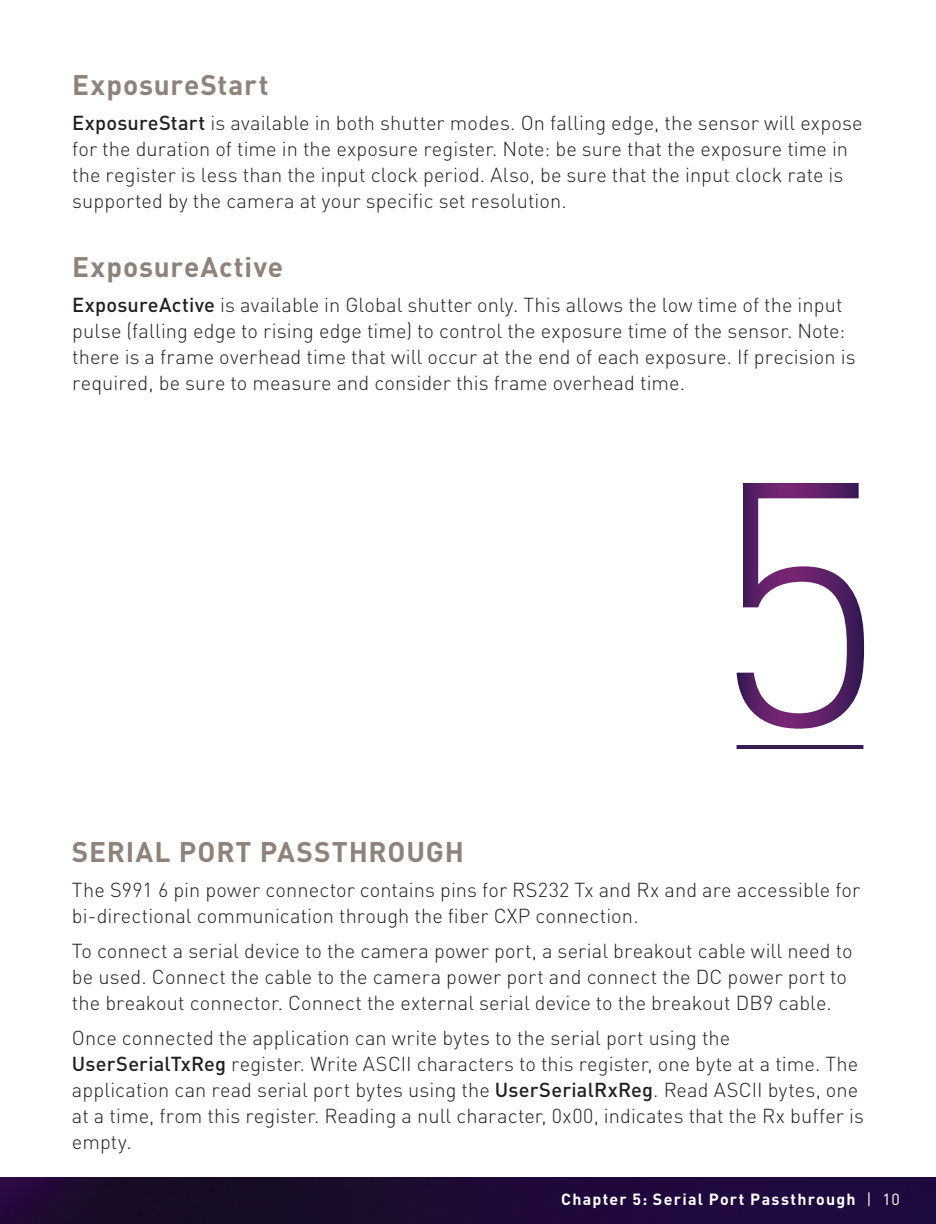
<style>
.page{position:relative;width:936px;height:1224px;background:#fff}
.page>*{position:absolute;margin:0;border:0;box-sizing:border-box;transform-origin:0 0}
.HDR_Bold_14_Auto{font:700 28px "DIN";letter-spacing:.03em;color:#8e837a}
.Body{font:300 20px/26px "DIN";letter-spacing:.005em;color:#231f20}
.t1{font:700 16px "DIN";letter-spacing:.08em;color:#fff}
.s1{font-weight:500}
.s2{font-weight:400}
</style>
<div class="page">
<img style="left:0;top:1178px;width:936px;height:46px">
<hr style="left:737px;top:745px;width:126px;height:4px;background:#381b50">
<svg style="left:737px;top:483px;width:127px;height:246px"></svg>
<p class="HDR_Bold_14_Auto" style="left:72px;top:66px;width:198px">ExposureStart</p>
<p class="Body" style="left:72px;top:109px;width:792px"><span class="s1">ExposureStart</span> is available in both shutter modes. On falling edge, the sensor will expose for the duration of time in the exposure register. Note: be sure that the exposure time in the register is less than the input clock period. Also, be sure that the input clock rate is supported by the camera at your specific set resolution.</p>
<p class="HDR_Bold_14_Auto" style="left:72px;top:249px;width:212px">ExposureActive</p>
<p class="Body" style="left:72px;top:292px;width:785px"><span class="s1">ExposureActive</span> is available in Global shutter only. This allows the low time of the input pulse (falling edge to rising edge time) to control the exposure time of the sensor. Note: there is a frame overhead time that will occur at the end of each exposure. If precision is required, be sure to measure and consider this frame overhead time.</p>
<p class="HDR_Bold_14_Auto" style="left:72px;top:834px;width:393px">SERIAL PORT PASSTHROUGH</p>
<p class="Body" style="left:72px;top:877px;width:790px">The S991 6 pin power connector contains pins for RS232 Tx and Rx and are accessible for bi-directional communication through the fiber CXP connection.</p>
<p class="Body" style="left:72px;top:938px;width:782px">To connect a serial device to the camera power port, a serial breakout cable will need to be used. Connect the cable to the camera power port and connect the DC power port to the breakout connector. Connect the external serial device to the breakout DB9 cable.</p>
<p class="Body" style="left:72px;top:1025px;width:794px">Once connected the application can write bytes to the serial port using the <span class="s1">UserSerialTxReg</span> register. Write ASCII characters to this register, one byte at a time. The application can read serial port bytes using the <span class="s1">UserSerialRxReg</span>. Read ASCII bytes, one at a time, from this register. Reading a null character, 0x00, indicates that the Rx buffer is empty.</p>
<p class="t1" style="left:561px;top:1189px;width:340px">Chapter 5: Serial Port Passthrough <span class="s2">| 10</span></p>
</div>
